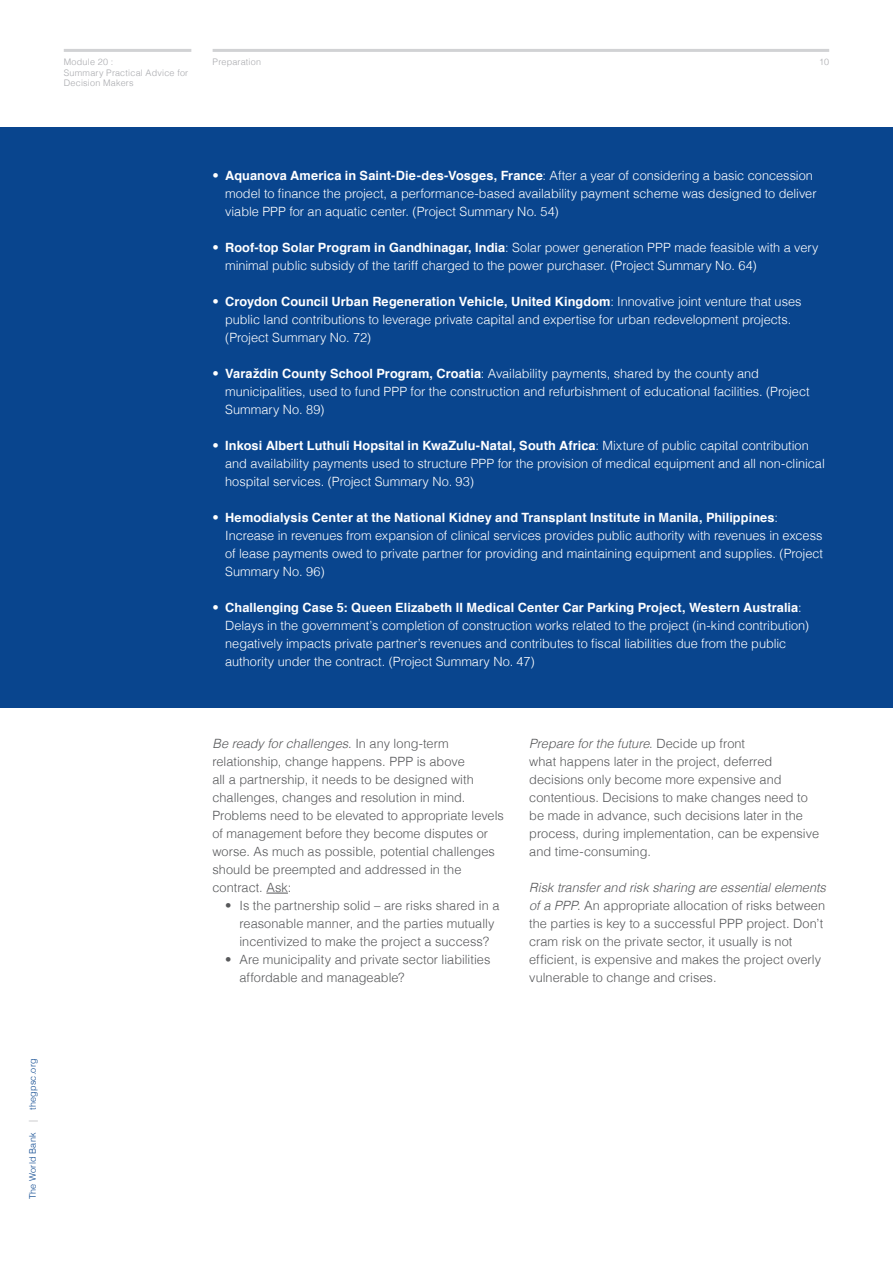
<style>
.page{position:relative;width:893px;height:1263px;background:#fff}
.page>*{position:absolute;margin:0;border:0;box-sizing:border-box;transform-origin:0 0}
.t1{font:300 12.75px/18px "Helvetica";color:#fff}
.Body_Text{font:300 12.75px/18px "Helvetica";color:#57585a}
.Body_Text-2{font:italic 300 12.75px "Helvetica";letter-spacing:-.005em;color:#57585a}
.t2{font:300 9px/10.5px "Helvetica";letter-spacing:.025em;color:#a8a9ad}
.t3{font:300 9px "Helvetica";letter-spacing:.025em;color:#09458e}
.s1{color:#a8a9ad}
.s2{font-weight:700}
.s3{font-style:italic}
.s4{font-style:normal}
</style>
<div class="page">
<hr style="left:64px;top:49px;width:127px;height:3px;background:#d1d2d4">
<hr style="left:213px;top:49px;width:616px;height:3px;background:#d1d2d4">
<svg style="left:266px;top:893px;width:22px;height:1px"></svg>
<div style="left:0;top:128px;width:893px;height:580px;background:#09458e"></div>
<p class="t2" style="left:64px;top:56px;width:126px">Module 20 :<br>Summary Practical Advice for<br>Decision Makers</p>
<p class="t2" style="left:213px;top:56px;width:50px">Preparation</p>
<p class="t2" style="left:819px;top:56px;width:12px">10</p>
<p class="t3" style="left:25px;top:1199px;width:142px;rotate:-90deg">The World Bank <span class="s1">|</span> thegpsc.org</p>
<p class="t1" style="left:225px;top:165px;width:593px;text-indent:-13px">• <span class="s2">Aquanova America in Saint-Die-des-Vosges, France</span>: After a year of considering a basic concession model to finance the project, a performance-based availability payment scheme was designed to deliver viable PPP for an aquatic center. (Project Summary No. 54)</p>
<p class="t1" style="left:225px;top:237px;width:595px;text-indent:-13px">• <span class="s2">Roof-top Solar Program in Gandhinagar, India</span>: Solar power generation PPP made feasible with a very minimal public subsidy of the tariff charged to the power purchaser. (Project Summary No. 64)</p>
<p class="t1" style="left:225px;top:291px;width:578px;text-indent:-13px">• <span class="s2">Croydon Council Urban Regeneration Vehicle, United Kingdom</span>: Innovative joint venture that uses public land contributions to leverage private capital and expertise for urban redevelopment projects. (Project Summary No. 72)</p>
<p class="t1" style="left:225px;top:363px;width:586px;text-indent:-13px">• <span class="s2">Varaždin County School Program, Croatia</span>: Availability payments, shared by the county and municipalities, used to fund PPP for the construction and refurbishment of educational facilities. (Project<br>Summary No. 89)</p>
<p class="t1" style="left:225px;top:435px;width:601px;text-indent:-13px">• <span class="s2">Inkosi Albert Luthuli Hopsital in KwaZulu-Natal, South Africa</span>: Mixture of public capital contribution and availability payments used to structure PPP for the provision of medical equipment and all non-clinical hospital services. (Project Summary No. 93)</p>
<p class="t1" style="left:225px;top:507px;width:599px;text-indent:-13px">• <span class="s2">Hemodialysis Center at the National Kidney and Transplant Institute in Manila, Philippines</span>:<br>Increase in revenues from expansion of clinical services provides public authority with revenues in excess of lease payments owed to private partner for providing and maintaining equipment and supplies. (Project Summary No. 96)</p>
<p class="t1" style="left:225px;top:597px;width:585px;text-indent:-13px">• <span class="s2">Challenging Case 5: Queen Elizabeth II Medical Center Car Parking Project, Western Australia</span>:<br>Delays in the government’s completion of construction works related to the project (in-kind contribution) negatively impacts private partner’s revenues and contributes to fiscal liabilities due from the public authority under the contract. (Project Summary No. 47)</p>
<p class="Body_Text" style="left:212px;top:734px;width:293px"><span class="s3">Be ready for challenges</span>. In any long-term relationship, change happens. PPP is above<br>all a partnership, it needs to be designed with challenges, changes and resolution in mind.<br>Problems need to be elevated to appropriate levels of management before they become disputes or worse. As much as possible, potential challenges should be preempted and addressed in the contract. Ask:</p>
<p class="Body_Text" style="left:239px;top:896px;width:262px;text-indent:-14px">• Is the partnership solid – are risks shared in a reasonable manner, and the parties mutually incentivized to make the project a success?</p>
<p class="Body_Text" style="left:239px;top:950px;width:252px;text-indent:-14px">• Are municipality and private sector liabilities affordable and manageable?</p>
<p class="Body_Text-2" style="left:529px;top:733px;width:217px">Prepare for the future<span class="s4">. Decide up front</span></p>
<p class="Body_Text" style="left:529px;top:752px;width:291px">what happens later in the project, deferred decisions only become more expensive and contentious. Decisions to make changes need to be made in advance, such decisions later in the process, during implementation, can be expensive and time-consuming.</p>
<p class="Body_Text" style="left:529px;top:878px;width:298px"><span class="s3">Risk transfer and risk sharing are essential elements of a PPP</span>. An appropriate allocation of risks between the parties is key to a successful PPP project. Don’t cram risk on the private sector, it usually is not efficient, is expensive and makes the project overly vulnerable to change and crises.</p>
</div>
